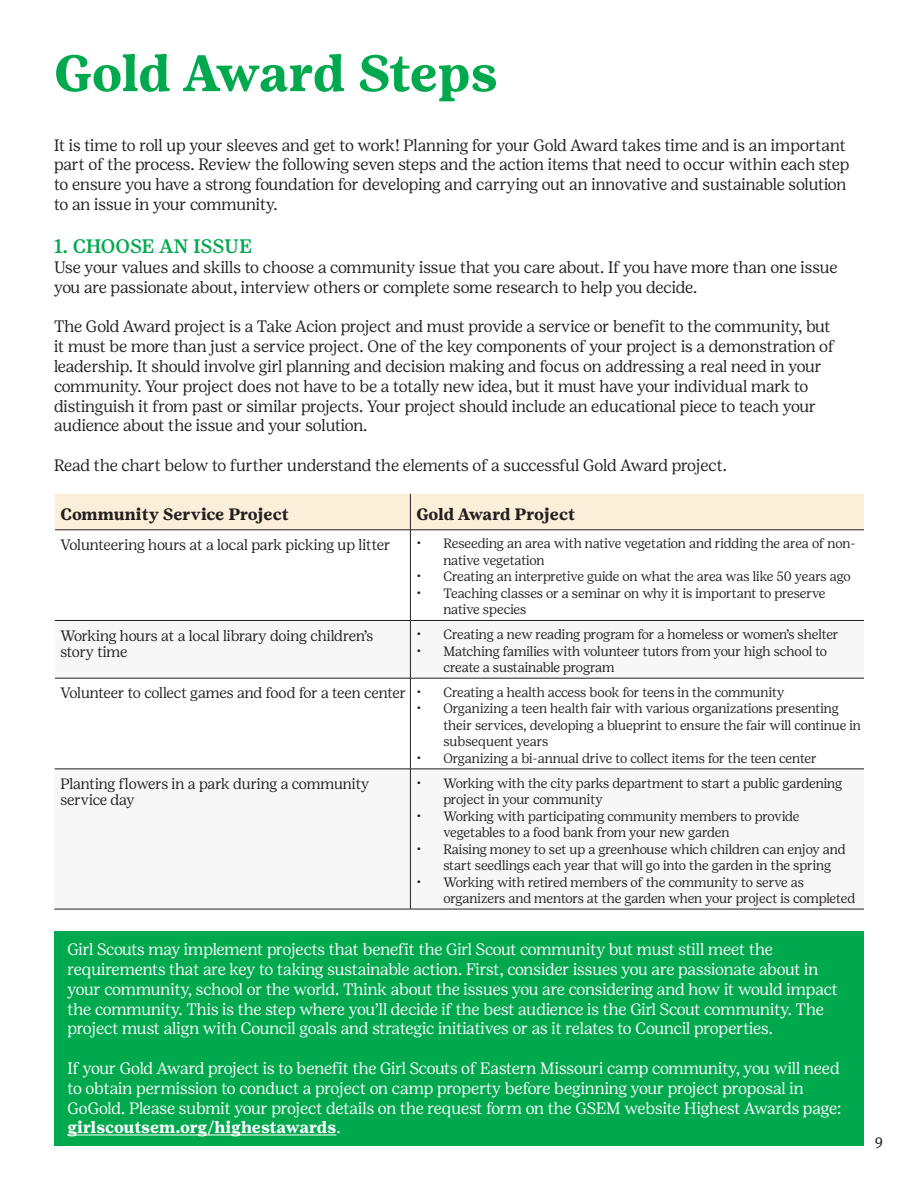
<style>
.page{position:relative;width:918px;height:1188px;background:#fff}
.page>*{position:absolute;margin:0;border:0;box-sizing:border-box;transform-origin:0 0}
.t1{font:700 51px "Girl Scout Text";letter-spacing:-.02em;color:#00a94e}
.t2{font:500 19.5px "Girl Scout Text";letter-spacing:-.005em;color:#00a94e}
.t3{font:300 16.5px/19.8px "Girl Scout Display";letter-spacing:-.005em;color:#231f20}
.t4{font:300 16.5px/19.8px "Girl Scout Display";color:#fff}
.t5{font:700 16.5px "Girl Scout Text";color:#231f20}
.t6{font:700 16.5px "Girl Scout Text";letter-spacing:-.01em;color:#fff}
.t7{font:300 15px/16.5px "Girl Scout Display";color:#231f20}
.t8{font:15px "Girl Scout Text";color:#231f20}
.t9{font:300 13.5px/16.5px "Girl Scout Display";color:#231f20}
.s1{font-size:13.5px}
.s2{font-family:"Girl Scout Display";font-weight:300}
</style>
<div class="page">
<div style="left:54px;top:932px;width:810px;height:214px;background:#00a94e"></div>
<div style="left:55px;top:494px;width:809px;height:36px;background:#fbefd9"></div>
<svg style="left:55px;top:621px;width:809px;height:288px"></svg>
<svg style="left:55px;top:679px;width:809px;height:90px"></svg>
<hr style="left:55px;top:530px;width:355px;height:1px;background:#231f20">
<hr style="left:410px;top:530px;width:454px;height:1px;background:#231f20">
<hr style="left:55px;top:620px;width:355px;height:1px;background:#231f20">
<hr style="left:410px;top:620px;width:454px;height:1px;background:#231f20">
<hr style="left:55px;top:678px;width:355px;height:1px;background:#231f20">
<hr style="left:410px;top:678px;width:454px;height:1px;background:#231f20">
<hr style="left:54px;top:769px;width:356px;height:1px;background:#231f20">
<hr style="left:410px;top:769px;width:454px;height:1px;background:#231f20">
<hr style="left:54px;top:909px;width:356px;height:1px;background:#231f20">
<hr style="left:410px;top:909px;width:454px;height:1px;background:#231f20">
<hr style="left:410px;top:530px;width:1px;height:90px;background:#231f20">
<hr style="left:410px;top:621px;width:1px;height:57px;background:#231f20">
<hr style="left:410px;top:678px;width:1px;height:91px;background:#231f20">
<hr style="left:410px;top:769px;width:1px;height:140px;background:#231f20">
<hr style="left:410px;top:494px;width:1px;height:36px;background:#231f20">
<hr style="left:54px;top:769px;width:1px;height:140px;background:#f7f7f8">
<hr style="left:68px;top:1135px;width:268px;height:1px;background:#fff">
<h1 class="t1" style="left:54px;top:43px;width:445px">Gold Award Steps</h1>
<p class="t3" style="left:54px;top:135px;width:797px">It is time to roll up your sleeves and get to work! Planning for your Gold Award takes time and is an important part of the process. Review the following seven steps and the action items that need to occur within each step to ensure you have a strong foundation for developing and carrying out an innovative and sustainable solution to an issue in your community.</p>
<p class="t2" style="left:54px;top:235px;width:200px">1. CHOOSE AN ISSUE</p>
<p class="t3" style="left:54px;top:257px;width:785px">Use your values and skills to choose a community issue that you care about. If you have more than one issue you are passionate about, interview others or complete some research to help you decide.</p>
<p class="t3" style="left:54px;top:317px;width:782px">The Gold Award project is a Take Acion project and must provide a service or benefit to the community, but it must be more than just a service project. One of the key components of your project is a demonstration of leadership. It should involve girl planning and decision making and focus on addressing a real need in your community. Your project does not have to be a totally new idea, but it must have your individual mark to distinguish it from past or similar projects. Your project should include an educational piece to teach your audience about the issue and your solution.</p>
<p class="t3" style="left:54px;top:455px;width:674px">Read the chart below to further understand the elements of a successful Gold Award project.</p>
<p class="t5" style="left:60px;top:504px;width:230px">Community Service Project</p>
<p class="t5" style="left:416px;top:504px;width:160px">Gold Award Project</p>
<p class="t7" style="left:60px;top:536px;width:332px">Volunteering hours at a local park picking up litter</p>
<p class="t9" style="left:443px;top:536px;width:414px;text-indent:-27px">• Reseeding an area with native vegetation and ridding the area of non&shy;native vegetation</p>
<p class="t9" style="left:416px;top:569px;width:436px">• Creating an interpretive guide on what the area was like 50 years ago</p>
<p class="t9" style="left:443px;top:585px;width:384px;text-indent:-27px">• Teaching classes or a seminar on why it is important to preserve native species</p>
<p class="t7" style="left:60px;top:627px;width:314px">Working hours at a local library doing children’s story time</p>
<p class="t9" style="left:416px;top:626px;width:424px">• Creating a new reading program for a homeless or women’s shelter</p>
<p class="t9" style="left:443px;top:643px;width:385px;text-indent:-27px">• Matching families with volunteer tutors from your high school to create a sustainable program</p>
<p class="t7" style="left:60px;top:685px;width:363px">Volunteer to collect games and food for a teen center <span class="s1">•</span></p>
<p class="t9" style="left:443px;top:684px;width:342px">Creating a health access book for teens in the community</p>
<p class="t9" style="left:443px;top:700px;width:419px;text-indent:-27px">• Organizing a teen health fair with various organizations presenting their services, developing a blueprint to ensure the fair will continue in subsequent years</p>
<p class="t9" style="left:416px;top:750px;width:402px">• Organizing a bi-annual drive to collect items for the teen center</p>
<p class="t7" style="left:60px;top:776px;width:310px">Planting flowers in a park during a community service day</p>
<p class="t9" style="left:443px;top:775px;width:400px;text-indent:-27px">• Working with the city parks department to start a public gardening project in your community</p>
<p class="t9" style="left:443px;top:808px;width:358px;text-indent:-27px">• Working with participating community members to provide vegetables to a food bank from your new garden</p>
<p class="t9" style="left:443px;top:841px;width:404px;text-indent:-27px">• Raising money to set up a greenhouse which children can enjoy and start seedlings each year that will go into the garden in the spring</p>
<p class="t9" style="left:443px;top:874px;width:413px;text-indent:-27px">• Working with retired members of the community to serve as organizers and mentors at the garden when your project is completed</p>
<p class="t4" style="left:68px;top:940px;width:772px">Girl Scouts may implement projects that benefit the Girl Scout community but must still meet the requirements that are key to taking sustainable action. First, consider issues you are passionate about in your community, school or the world. Think about the issues you are considering and how it would impact the community. This is the step where you’ll decide if the best audience is the Girl Scout community. The project must align with Council goals and strategic initiatives or as it relates to Council properties.</p>
<p class="t4" style="left:68px;top:1058px;width:775px">If your Gold Award project is to benefit the Girl Scouts of Eastern Missouri camp community, you will need to obtain permission to conduct a project on camp property before beginning your project proposal in<br>GoGold. Please submit your project details on the request form on the GSEM website Highest Awards page:</p>
<p class="t6" style="left:68px;top:1118px;width:275px">girlscoutsem.org/highestawards<span class="s2">.</span></p>
<p class="t8" style="left:875px;top:1134px;width:10px">9</p>
</div>
